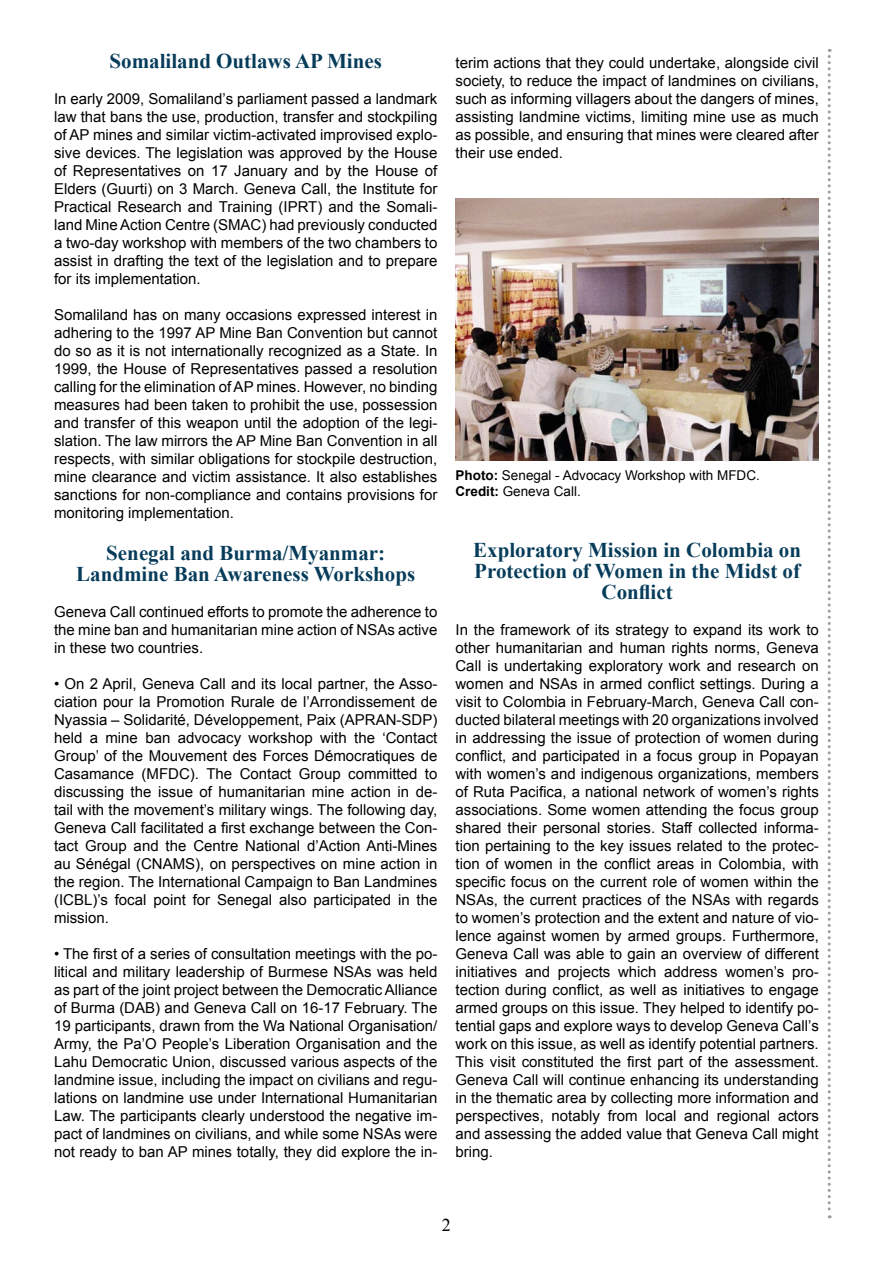
<style>
.page{position:relative;width:893px;height:1263px;background:#fff}
.page>*{position:absolute;margin:0;border:0;box-sizing:border-box;transform-origin:0 0}
.t1{font:700 21px/21px "Times New Roman";color:#063c5a;text-align:center}
.t2{font:18px "Times New Roman";color:#000}
.t3{font:15px/18px "Arial";color:#000;text-align:justify}
.t4{font:13.5px/16.2px "Arial";color:#000}
.s1{font-weight:700}
</style>
<div class="page">
<svg style="left:828px;top:49px;width:3px;height:1169px"></svg>
<img style="left:455px;top:198px;width:363px;height:262px">
<h1 class="t1" style="left:109px;top:50px;width:274px">Somaliland Outlaws AP Mines</h1>
<p class="t3" style="left:54px;top:90px;width:385px">In early 2009, Somaliland’s parliament passed a landmark law that bans the use, production, transfer and stockpiling of AP mines and similar victim-activated improvised explo&shy;sive devices. The legislation was approved by the House of Representatives on 17 January and by the House of Elders (Guurti) on 3 March. Geneva Call, the Institute for Practical Research and Training (IPRT) and the Somali&shy;land Mine Action Centre (SMAC) had previously conducted a two-day workshop with members of the two chambers to assist in drafting the text of the legislation and to prepare for its implementation.</p>
<p class="t3" style="left:54px;top:306px;width:385px">Somaliland has on many occasions expressed interest in adhering to the 1997 AP Mine Ban Convention but cannot do so as it is not internationally recognized as a State. In 1999, the House of Representatives passed a resolution calling for the elimination of AP mines. However, no binding measures had been taken to prohibit the use, possession and transfer of this weapon until the adoption of the legi&shy;slation. The law mirrors the AP Mine Ban Convention in all respects, with similar obligations for stockpile destruction, mine clearance and victim assistance. It also establishes sanctions for non-compliance and contains provisions for monitoring implementation.</p>
<h1 class="t1" style="left:76px;top:542px;width:341px">Senegal and Burma/Myanmar:<br>Landmine Ban Awareness Workshops</h1>
<p class="t3" style="left:54px;top:603px;width:385px">Geneva Call continued efforts to promote the adherence to the mine ban and humanitarian mine action of NSAs active in these two countries.</p>
<p class="t3" style="left:54px;top:675px;width:385px">• On 2 April, Geneva Call and its local partner, the Asso&shy;ciation pour la Promotion Rurale de l’Arrondissement de Nyassia – Solidarité, Développement, Paix (APRAN-SDP) held a mine ban advocacy workshop with the ‘Contact Group’ of the Mouvement des Forces Démocratiques de Casamance (MFDC). The Contact Group committed to discussing the issue of humanitarian mine action in de&shy;tail with the movement’s military wings. The following day, Geneva Call facilitated a first exchange between the Con&shy;tact Group and the Centre National d’Action Anti-Mines au Sénégal (CNAMS), on perspectives on mine action in the region. The International Campaign to Ban Landmines (ICBL)’s focal point for Senegal also participated in the mission.</p>
<p class="t3" style="left:54px;top:945px;width:385px">• The first of a series of consultation meetings with the po&shy;litical and military leadership of Burmese NSAs was held as part of the joint project between the Democratic Alliance of Burma (DAB) and Geneva Call on 16-17 February. The 19 participants, drawn from the Wa National Organisation/ Army, the Pa’O People’s Liberation Organisation and the Lahu Democratic Union, discussed various aspects of the landmine issue, including the impact on civilians and regu&shy;lations on landmine use under International Humanitarian Law. The participants clearly understood the negative im&shy;pact of landmines on civilians, and while some NSAs were not ready to ban AP mines totally, they did explore the in-</p>
<p class="t3" style="left:455px;top:54px;width:365px">terim actions that they could undertake, alongside civil society, to reduce the impact of landmines on civilians, such as informing villagers about the dangers of mines, assisting landmine victims, limiting mine use as much as possible, and ensuring that mines were cleared after their use ended.</p>
<p class="t4" style="left:455px;top:467px;width:306px"><span class="s1">Photo:</span> Senegal - Advocacy Workshop with MFDC.<br><span class="s1">Credit:</span> Geneva Call.</p>
<h1 class="t1" style="left:473px;top:539px;width:329px">Exploratory Mission in Colombia on<br>Protection of Women in the Midst of<br>Conflict</h1>
<p class="t3" style="left:455px;top:621px;width:365px">In the framework of its strategy to expand its work to other humanitarian and human rights norms, Geneva Call is undertaking exploratory work and research on women and NSAs in armed conflict settings. During a visit to Colombia in February-March, Geneva Call con&shy;ducted bilateral meetings with 20 organizations involved in addressing the issue of protection of women during conflict, and participated in a focus group in Popayan with women’s and indigenous organizations, members of Ruta Pacifica, a national network of women’s rights associations. Some women attending the focus group shared their personal stories. Staff collected informa&shy;tion pertaining to the key issues related to the protec&shy;tion of women in the conflict areas in Colombia, with specific focus on the current role of women within the NSAs, the current practices of the NSAs with regards to women’s protection and the extent and nature of vio&shy;lence against women by armed groups. Furthermore, Geneva Call was able to gain an overview of different initiatives and projects which address women’s pro&shy;tection during conflict, as well as initiatives to engage armed groups on this issue. They helped to identify po&shy;tential gaps and explore ways to develop Geneva Call’s work on this issue, as well as identify potential partners.<br>This visit constituted the first part of the assessment.<br>Geneva Call will continue enhancing its understanding in the thematic area by collecting more information and perspectives, notably from local and regional actors and assessing the added value that Geneva Call might bring.</p>
<p class="t2" style="left:442px;top:1213px;width:10px">2</p>
</div>
